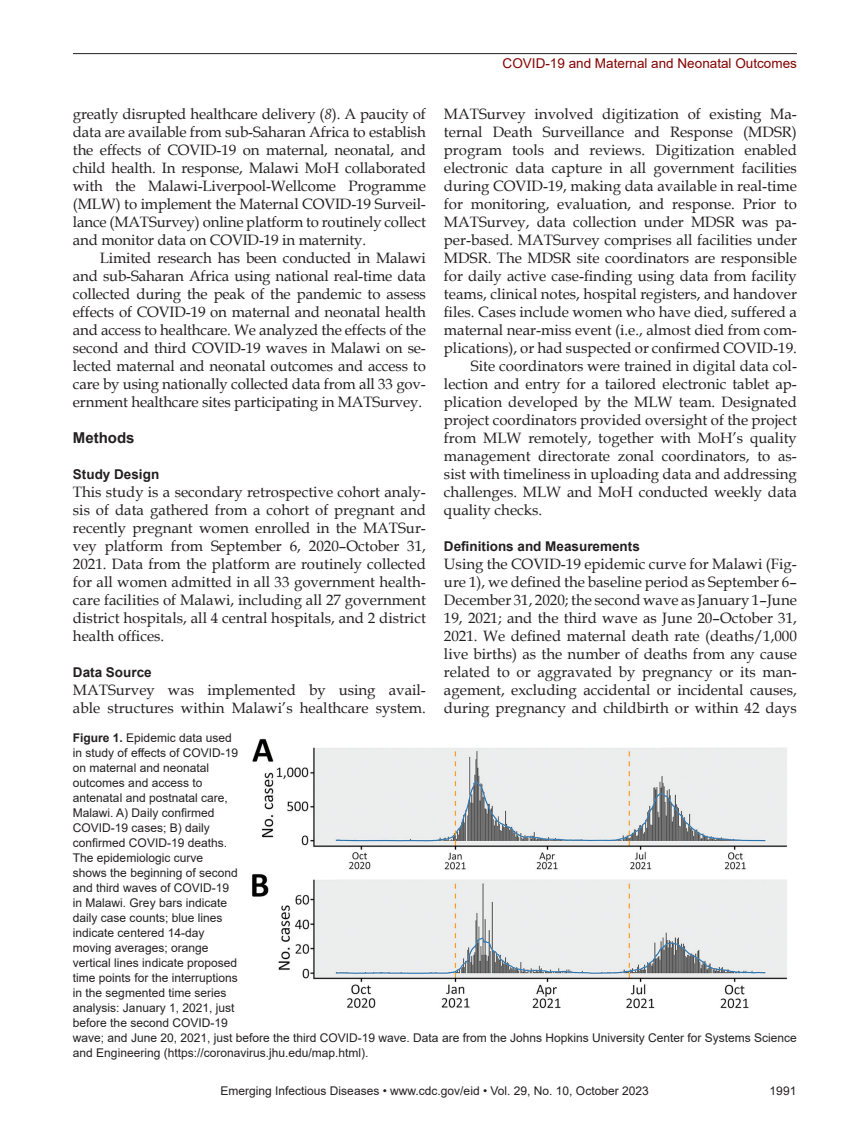
<style>
.page{position:relative;width:851px;height:1134px;background:#fff}
.page>*{position:absolute;margin:0;border:0;box-sizing:border-box;transform-origin:0 0}
.t1{font:15px/18px "Book Antiqua";color:#231f20;text-align:justify}
.t2{font:700 15px "Arial";color:#231f20}
.t3{font:700 13.5px "Arial";color:#231f20}
.t4{font:13.5px "Arial";color:#820301}
.t5{font:12px/15px "Arial";color:#231f20}
.s1{font-style:italic}
.s2{font-weight:700}
</style>
<div class="page">
<hr style="left:73px;top:53px;width:723px;height:1px;background:#231f20">
<img style="left:252px;top:738px;width:536px;height:271px">
<p class="t1" style="left:73px;top:104px;width:354px">greatly disrupted healthcare delivery (<span class="s1">8</span>). A paucity of data are available from sub-Saharan Africa to establish the effects of COVID-19 on maternal, neonatal, and child health. In response, Malawi MoH collaborated with the Malawi-Liverpool-Wellcome Programme (MLW) to implement the Maternal COVID-19 Surveil&shy;lance (MATSurvey) online platform to routinely collect and monitor data on COVID-19 in maternity.</p>
<p class="t1" style="left:73px;top:248px;width:354px;text-indent:27px">Limited research has been conducted in Malawi and sub-Saharan Africa using national real-time data collected during the peak of the pandemic to assess effects of COVID-19 on maternal and neonatal health and access to healthcare. We analyzed the effects of the second and third COVID-19 waves in Malawi on se&shy;lected maternal and neonatal outcomes and access to care by using nationally collected data from all 33 gov&shy;ernment healthcare sites participating in MATSurvey.</p>
<p class="t2" style="left:73px;top:427px;width:63px">Methods</p>
<p class="t3" style="left:73px;top:465px;width:88px">Study Design</p>
<p class="t1" style="left:73px;top:483px;width:354px">This study is a secondary retrospective cohort analy&shy;sis of data gathered from a cohort of pregnant and recently pregnant women enrolled in the MATSur&shy;vey platform from September 6, 2020–October 31, 2021. Data from the platform are routinely collected for all women admitted in all 33 government health&shy;care facilities of Malawi, including all 27 government district hospitals, all 4 central hospitals, and 2 district health offices.</p>
<p class="t3" style="left:73px;top:663px;width:80px">Data Source</p>
<p class="t1" style="left:73px;top:681px;width:354px">MATSurvey was implemented by using avail&shy;able structures within Malawi’s healthcare system.</p>
<p class="t4" style="left:502px;top:54px;width:296px">COVID-19 and Maternal and Neonatal Outcomes</p>
<p class="t1" style="left:444px;top:104px;width:354px">MATSurvey involved digitization of existing Ma-</p>
<p class="t1" style="left:444px;top:122px;width:354px">ternal Death Surveillance and Response (MDSR)</p>
<p class="t1" style="left:444px;top:140px;width:354px">program tools and reviews. Digitization enabled</p>
<p class="t1" style="left:444px;top:158px;width:354px">electronic data capture in all government facilities</p>
<p class="t1" style="left:444px;top:176px;width:354px">during COVID-19, making data available in real-time</p>
<p class="t1" style="left:444px;top:194px;width:354px">for monitoring, evaluation, and response. Prior to</p>
<p class="t1" style="left:444px;top:212px;width:354px">MATSurvey, data collection under MDSR was pa-</p>
<p class="t1" style="left:444px;top:230px;width:354px">per-based. MATSurvey comprises all facilities under</p>
<p class="t1" style="left:444px;top:248px;width:354px">MDSR. The MDSR site coordinators are responsible</p>
<p class="t1" style="left:444px;top:266px;width:354px">for daily active case-finding using data from facility</p>
<p class="t1" style="left:444px;top:284px;width:354px">teams, clinical notes, hospital registers, and handover</p>
<p class="t1" style="left:444px;top:302px;width:354px">files. Cases include women who have died, suffered a</p>
<p class="t1" style="left:444px;top:320px;width:354px">maternal near-miss event (i.e., almost died from com-</p>
<p class="t1" style="left:444px;top:338px;width:354px">plications), or had suspected or confirmed COVID-19.</p>
<p class="t1" style="left:471px;top:356px;width:327px">Site coordinators were trained in digital data col-</p>
<p class="t1" style="left:444px;top:374px;width:354px">lection and entry for a tailored electronic tablet ap-</p>
<p class="t1" style="left:444px;top:392px;width:354px">plication developed by the MLW team. Designated</p>
<p class="t1" style="left:444px;top:410px;width:354px">project coordinators provided oversight of the project</p>
<p class="t1" style="left:444px;top:428px;width:354px">from MLW remotely, together with MoH’s quality</p>
<p class="t1" style="left:444px;top:446px;width:354px">management directorate zonal coordinators, to as-</p>
<p class="t1" style="left:444px;top:464px;width:354px">sist with timeliness in uploading data and addressing</p>
<p class="t1" style="left:444px;top:482px;width:354px">challenges. MLW and MoH conducted weekly data</p>
<p class="t1" style="left:444px;top:500px;width:100px">quality checks.</p>
<p class="t3" style="left:444px;top:537px;width:197px">Definitions and Measurements</p>
<p class="t1" style="left:444px;top:555px;width:354px">Using the COVID-19 epidemic curve for Malawi (Fig&shy;ure 1), we defined the baseline period as September 6– December 31, 2020; the second wave as January 1–June 19, 2021; and the third wave as June 20–October 31, 2021. We defined maternal death rate (deaths/1,000 live births) as the number of deaths from any cause related to or aggravated by pregnancy or its man&shy;agement, excluding accidental or incidental causes, during pregnancy and childbirth or within 42 days</p>
<p class="t5" style="left:73px;top:730px;width:725px"><span class="s2">Figure 1.</span> Epidemic data used<br>in study of effects of COVID-19<br>on maternal and neonatal<br>outcomes and access to<br>antenatal and postnatal care,<br>Malawi. A) Daily confirmed<br>COVID-19 cases; B) daily<br>confirmed COVID-19 deaths.<br>The epidemiologic curve<br>shows the beginning of second<br>and third waves of COVID-19<br>in Malawi. Grey bars indicate<br>daily case counts; blue lines<br>indicate centered 14-day<br>moving averages; orange<br>vertical lines indicate proposed<br>time points for the interruptions<br>in the segmented time series<br>analysis: January 1, 2021, just<br>before the second COVID-19<br>wave; and June 20, 2021, just before the third COVID-19 wave. Data are from the Johns Hopkins University Center for Systems Science and Engineering (https://coronavirus.jhu.edu/map.html).</p>
<p class="t5" style="left:220px;top:1084px;width:429px">Emerging Infectious Diseases • www.cdc.gov/eid • Vol. 29, No. 10, October 2023</p>
<p class="t5" style="left:769px;top:1084px;width:28px">1991</p>
</div>
